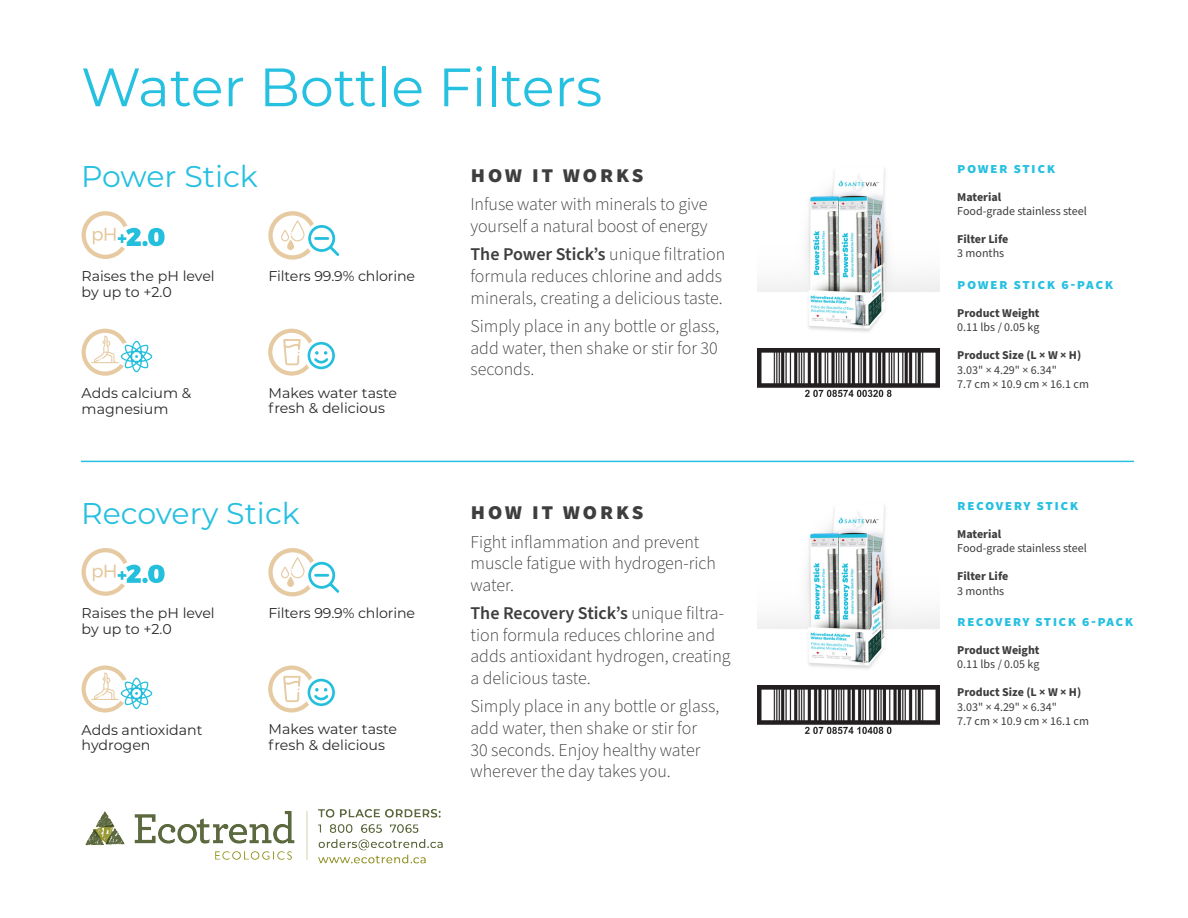
<style>
.page{position:relative;width:1188px;height:918px;background:#fff}
.page>*{position:absolute;margin:0;border:0;box-sizing:border-box;transform-origin:0 0}
.Low-level_heading{font:54px "Montserrat";color:#26c0e0}
.Low-level_subheading{font:30px "Montserrat";color:#26c0e0}
.Body_heading{font:700 24px "Source Sans Pro";letter-spacing:.1em;color:#3e3e3f}
.Body{font:300 18px/21.6px "Source Sans Pro";color:#3e3e3f}
.Specs_heading{font:700 15px "Source Sans Pro";letter-spacing:.09em;color:#26c0e0}
.t1{font:14.25px/15.6px "Montserrat";color:#282928}
.Specs{font:12px/14.4px "Source Sans Pro";color:#3e3e3f}
.Specs_name{font:700 12px "Source Sans Pro";color:#3e3e3f}
.s1{font-weight:600}
</style>
<div class="page">
<img style="left:85px;top:809px;width:358px;height:55px">
<img style="left:758px;top:505px;width:181px;height:164px">
<img style="left:758px;top:168px;width:181px;height:164px">
<svg style="left:82px;top:211px;width:83px;height:48px"></svg>
<svg style="left:268px;top:211px;width:72px;height:49px"></svg>
<svg style="left:82px;top:329px;width:70px;height:47px"></svg>
<svg style="left:268px;top:329px;width:67px;height:47px"></svg>
<svg style="left:82px;top:548px;width:83px;height:48px"></svg>
<svg style="left:268px;top:548px;width:72px;height:48px"></svg>
<svg style="left:82px;top:666px;width:70px;height:47px"></svg>
<svg style="left:268px;top:666px;width:67px;height:46px"></svg>
<img style="left:758px;top:348px;width:181px;height:48px">
<img style="left:758px;top:686px;width:181px;height:48px">
<hr style="left:81px;top:461px;width:1053px;height:1px;background:#26c0e0">
<p class="Low-level_heading" style="left:81px;top:50px;width:523px">Water Bottle Filters</p>
<p class="Low-level_subheading" style="left:81px;top:155px;width:178px">Power Stick</p>
<p class="t1" style="left:82px;top:268px;width:135px">Raises the pH level</p>
<p class="t1" style="left:268px;top:268px;width:148px">Filters 99.9% chlorine</p>
<p class="t1" style="left:82px;top:284px;width:92px">by up to +2.0</p>
<p class="t1" style="left:82px;top:385px;width:111px">Adds calcium &amp; magnesium</p>
<p class="t1" style="left:269px;top:384px;width:130px">Makes water taste fresh &amp; delicious</p>
<p class="Low-level_subheading" style="left:81px;top:492px;width:220px">Recovery Stick</p>
<p class="t1" style="left:82px;top:605px;width:135px">Raises the pH level</p>
<p class="t1" style="left:268px;top:605px;width:148px">Filters 99.9% chlorine</p>
<p class="t1" style="left:82px;top:620px;width:92px">by up to +2.0</p>
<p class="t1" style="left:82px;top:721px;width:122px">Adds antioxidant hydrogen</p>
<p class="t1" style="left:269px;top:721px;width:130px">Makes water taste fresh &amp; delicious</p>
<p class="Body_heading" style="left:470px;top:158px;width:175px">How it works</p>
<p class="Body" style="left:470px;top:194px;width:239px">Infuse water with minerals to give yourself a natural boost of energy</p>
<p class="Body" style="left:470px;top:244px;width:256px"><span class="s1">The Power Stick’s</span> unique filtration formula reduces chlorine and adds minerals, creating a delicious taste.</p>
<p class="Body" style="left:470px;top:316px;width:250px;text-align:justify">Simply place in any bottle or glass, add water, then shake or stir for 30 seconds.</p>
<p class="Body_heading" style="left:470px;top:495px;width:175px">How It Works</p>
<p class="Body" style="left:470px;top:531px;width:247px">Fight inflammation and prevent muscle fatigue with hydrogen-rich water.</p>
<p class="Body" style="left:470px;top:603px;width:262px"><span class="s1">The Recovery Stick’s</span> unique filtra&shy;tion formula reduces chlorine and adds antioxidant hydrogen, creating a delicious taste.</p>
<p class="Body" style="left:470px;top:696px;width:250px">Simply place in any bottle or glass, add water, then shake or stir for<br>30 seconds. Enjoy healthy water wherever the day takes you.</p>
<p class="Specs_heading" style="left:957px;top:158px;width:99px">Power stick</p>
<p class="Specs_name" style="left:957px;top:189px;width:46px">Material</p>
<p class="Specs" style="left:957px;top:204px;width:131px">Food-grade stainless steel</p>
<p class="Specs_name" style="left:957px;top:231px;width:53px">Filter Life</p>
<p class="Specs" style="left:957px;top:247px;width:49px">3 months</p>
<p class="Specs_heading" style="left:957px;top:274px;width:157px">Power stick 6-pack</p>
<p class="Specs_name" style="left:957px;top:305px;width:84px">Product Weight</p>
<p class="Specs" style="left:957px;top:320px;width:84px">0.11 lbs / 0.05 kg</p>
<p class="Specs_name" style="left:957px;top:347px;width:126px">Product Size (L × W × H)</p>
<p class="Specs" style="left:957px;top:363px;width:133px">3.03" × 4.29" × 6.34"<br>7.7 cm × 10.9 cm × 16.1 cm</p>
<p class="Specs_heading" style="left:957px;top:495px;width:122px">Recovery stick</p>
<p class="Specs_name" style="left:957px;top:526px;width:46px">Material</p>
<p class="Specs" style="left:957px;top:542px;width:131px">Food-grade stainless steel</p>
<p class="Specs_name" style="left:957px;top:568px;width:53px">Filter Life</p>
<p class="Specs" style="left:957px;top:584px;width:49px">3 months</p>
<p class="Specs_heading" style="left:957px;top:611px;width:177px">Recovery stick 6-pack</p>
<p class="Specs_name" style="left:957px;top:642px;width:84px">Product Weight</p>
<p class="Specs" style="left:957px;top:658px;width:84px">0.11 lbs / 0.05 kg</p>
<p class="Specs_name" style="left:957px;top:684px;width:126px">Product Size (L × W × H)</p>
<p class="Specs" style="left:957px;top:700px;width:133px">3.03" × 4.29" × 6.34"<br>7.7 cm × 10.9 cm × 16.1 cm</p>
</div>
